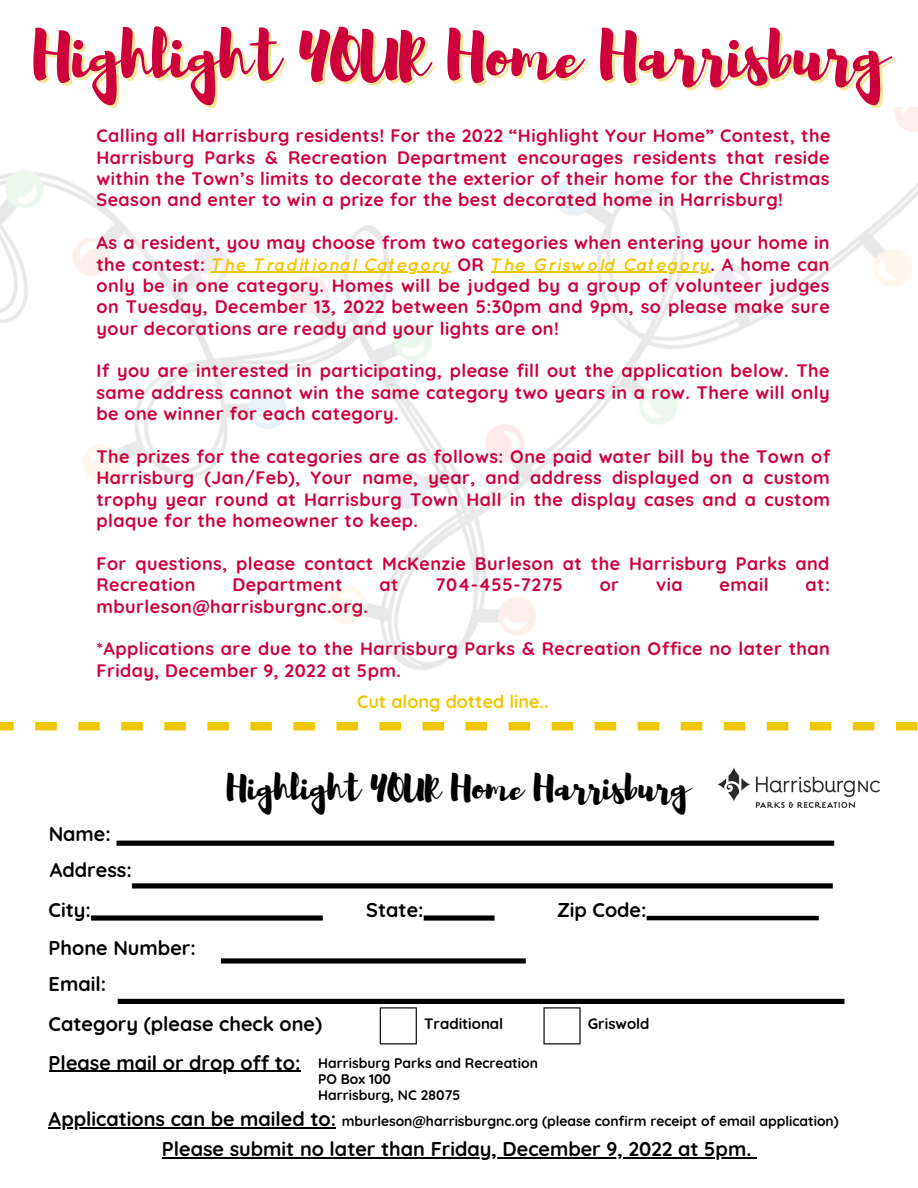
<style>
.page{position:relative;width:918px;height:1188px;background:#fff}
.page>*{position:absolute;margin:0;border:0;box-sizing:border-box;transform-origin:0 0}
.t1{font:64.5px "Brusher";color:#ce003b}
.t2{font:34.95px "Brusher";color:#000}
.t3{font:700 19.8px/40.7px "Quicksand";color:#000}
.t4{font:700 18px/21.3px "Quicksand";letter-spacing:.025em;color:#ce003b;text-align:justify}
.t5{font:700 18px "Quicksand";color:#efc700}
.t6{font:700 15px "Quicksand";color:#000}
.t7{font:700 13.8px/15.8px "Quicksand";color:#000}
.s1{font-style:italic;color:#efc700}
.s2{font-size:19.8px}
</style>
<div class="page">
<img style="left:0;top:107px;width:918px;height:624px">
<svg style="left:0;top:722px;width:918px;height:8px"></svg>
<div style="left:116px;top:841px;width:718px;height:5px;background:#000"></div>
<div style="left:132px;top:883px;width:701px;height:5px;background:#000"></div>
<hr style="left:91px;top:916px;width:232px;height:4px;background:#000">
<hr style="left:424px;top:916px;width:71px;height:4px;background:#000">
<hr style="left:647px;top:916px;width:172px;height:4px;background:#000">
<hr style="left:221px;top:959px;width:305px;height:4px;background:#000">
<div style="left:118px;top:999px;width:726px;height:5px;background:#000"></div>
<svg style="left:380px;top:1007px;width:37px;height:37px"></svg>
<svg style="left:543px;top:1007px;width:38px;height:37px"></svg>
<img style="left:717px;top:768px;width:162px;height:39px">
<hr style="left:49px;top:1071px;width:251px;height:1px;background:#000">
<hr style="left:49px;top:1127px;width:287px;height:1px;background:#000">
<hr style="left:162px;top:1157px;width:589px;height:1px;background:#000">
<hr style="left:212px;top:272px;width:239px;height:1px;background:#efc700">
<hr style="left:491px;top:272px;width:219px;height:1px;background:#efc700">
<h1 class="t1" style="left:33px;top:14px;width:853px">Highlight YOUR Home Harrisburg</h1>
<p class="t4" style="left:97px;top:125px;width:735px">Calling all Harrisburg residents! For the 2022 “Highlight Your Home” Contest, the Harrisburg Parks &amp; Recreation Department encourages residents that reside within the Town’s limits to decorate the exterior of their home for the Christmas Season and enter to win a prize for the best decorated home in Harrisburg!</p>
<p class="t4" style="left:97px;top:232px;width:735px">As a resident, you may choose from two categories when entering your home in the contest: <span class="s1">The Traditional Category</span> OR <span class="s1">The Griswold Category</span>. A home can only be in one category. Homes will be judged by a group of volunteer judges on Tuesday, December 13, 2022 between 5:30pm and 9pm, so please make sure your decorations are ready and your lights are on!</p>
<p class="t4" style="left:97px;top:360px;width:735px">If you are interested in participating, please fill out the application below. The same address cannot win the same category two years in a row. There will only be one winner for each category.</p>
<p class="t4" style="left:97px;top:446px;width:735px">The prizes for the categories are as follows: One paid water bill by the Town of Harrisburg (Jan/Feb), Your name, year, and address displayed on a custom trophy year round at Harrisburg Town Hall in the display cases and a custom plaque for the homeowner to keep.</p>
<p class="t4" style="left:97px;top:552px;width:734px">For questions, please contact McKenzie Burleson at the Harrisburg Parks and<br>Recreation</p>
<p class="t4" style="left:232px;top:574px;width:112px">Department</p>
<p class="t4" style="left:380px;top:574px;width:21px">at</p>
<p class="t4" style="left:435px;top:574px;width:129px">704-455-7275</p>
<p class="t4" style="left:600px;top:574px;width:21px">or</p>
<p class="t4" style="left:656px;top:574px;width:28px">via</p>
<p class="t4" style="left:720px;top:574px;width:51px">email</p>
<p class="t4" style="left:806px;top:574px;width:26px">at:</p>
<p class="t4" style="left:97px;top:595px;width:273px">mburleson@harrisburgnc.org.</p>
<p class="t4" style="left:97px;top:638px;width:735px">*Applications are due to the Harrisburg Parks &amp; Recreation Office no later than<br>Friday, December 9, 2022 at 5pm.</p>
<p class="t5" style="left:357px;top:690px;width:193px">Cut along dotted line..</p>
<p class="t3" style="left:49px;top:813px;width:64px">Name:</p>
<p class="t3" style="left:49px;top:849px;width:85px">Address:<br>City:</p>
<p class="t3" style="left:49px;top:928px;width:149px">Phone Number:</p>
<h2 class="t2" style="left:227px;top:765px;width:463px">Highlight YOUR Home Harrisburg</h2>
<p class="t3" style="left:366px;top:889px;width:59px">State:</p>
<p class="t3" style="left:557px;top:889px;width:91px">Zip Code:</p>
<p class="t3" style="left:49px;top:963px;width:275px">Email:<br>Category (please check one)</p>
<p class="t6" style="left:424px;top:1014px;width:81px">Traditional</p>
<p class="t6" style="left:588px;top:1014px;width:63px">Griswold</p>
<p class="t7" style="left:318px;top:1055px;width:221px;text-indent:-269px"><span class="s2">Please mail or drop off to:</span> Harrisburg Parks and Recreation<br>PO Box 100<br>Harrisburg, NC 28075</p>
<p class="t7" style="left:49px;top:1113px;width:792px"><span class="s2">Applications can be mailed to:</span> mburleson@harrisburgnc.org (please confirm receipt of email application)</p>
<p class="t3" style="left:162px;top:1128px;width:591px">Please submit no later than Friday, December 9, 2022 at 5pm.</p>
</div>
